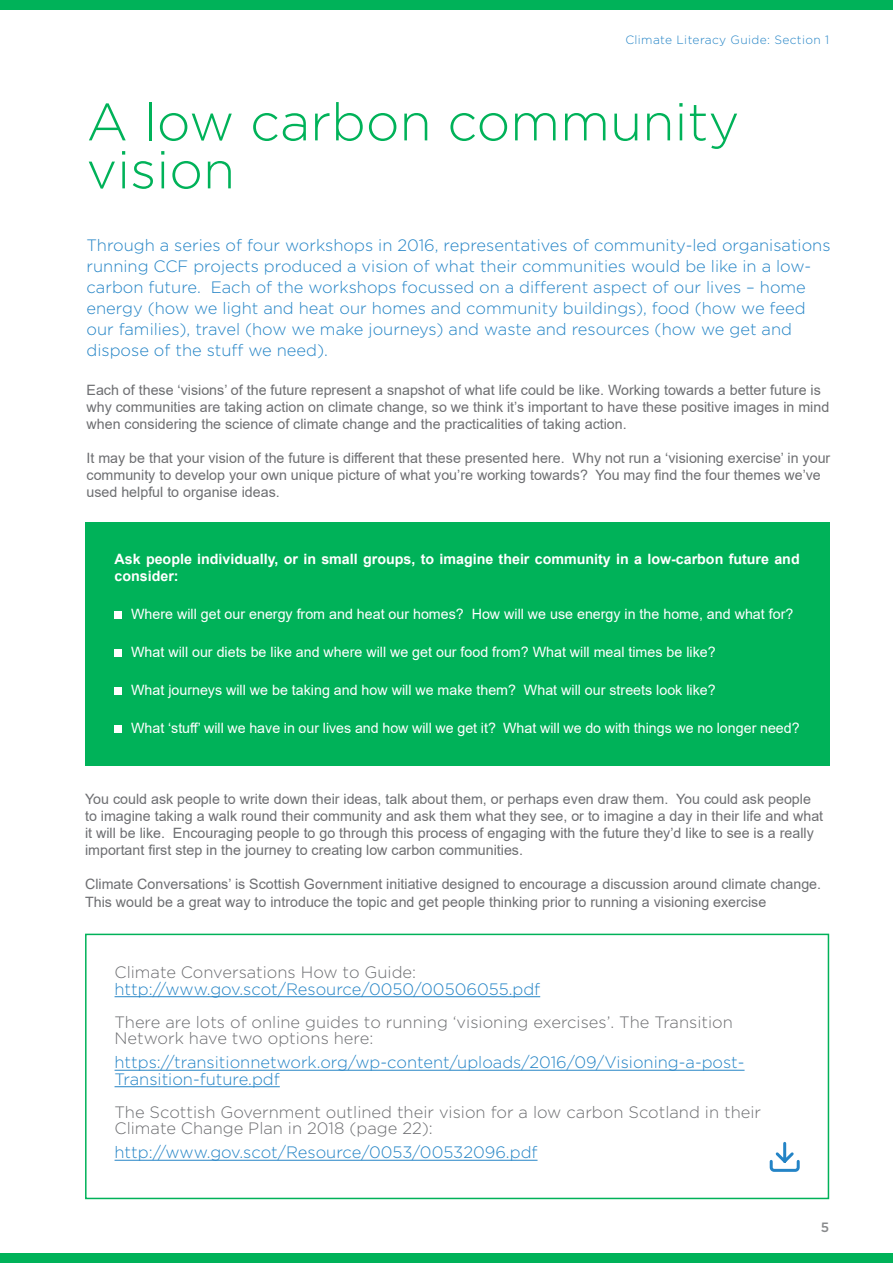
<style>
.page{position:relative;width:893px;height:1263px;background:#fff}
.page>*{position:absolute;margin:0;border:0;box-sizing:border-box;transform-origin:0 0}
.t1{font:300 52.5px/48px "Gotham";color:#00b259}
.t2{font:300 16.5px/21px "Gotham";color:#2484c6}
.t3{font:300 16.5px/16.5px "Gotham";color:#6d6e71}
.t4{font:14.25px/17.1px "Arial";color:#6d6e71}
.t5{font:14.25px "Arial";color:#fff}
.t6{font:700 14.25px/17.1px "Arial";color:#fff}
.t7{font:500 13.5px "Gotham";color:#888a8c}
.t8{font:300 12px "Gotham";letter-spacing:.03em;color:#2484c6}
</style>
<div class="page">
<div style="left:0;top:0;width:893px;height:10px;background:#00b259"></div>
<div style="left:0;top:1253px;width:893px;height:10px;background:#00b259"></div>
<div style="left:85px;top:522px;width:744px;height:243px;background:#00b259"></div>
<div style="left:115px;top:611px;width:7px;height:8px;background:#fff"></div>
<div style="left:115px;top:649px;width:7px;height:8px;background:#fff"></div>
<div style="left:115px;top:688px;width:7px;height:7px;background:#fff"></div>
<div style="left:115px;top:726px;width:7px;height:7px;background:#fff"></div>
<div style="left:85px;top:934px;width:744px;height:265px;border:2px solid #00b259"></div>
<hr style="left:115px;top:996px;width:425px;height:1px;background:#2484c6">
<hr style="left:115px;top:1070px;width:630px;height:1px;background:#2484c6">
<hr style="left:115px;top:1086px;width:165px;height:1px;background:#2484c6">
<hr style="left:115px;top:1160px;width:422px;height:1px;background:#2484c6">
<svg style="left:769px;top:1141px;width:31px;height:31px"></svg>
<p class="t8" style="left:625px;top:33px;width:205px">Climate Literacy Guide: Section 1</p>
<h1 class="t1" style="left:87px;top:97px;width:654px">A low carbon community vision</h1>
<p class="t2" style="left:87px;top:235px;width:745px">Through a series of four workshops in 2016, representatives of community-led organisations running CCF projects produced a vision of what their communities would be like in a low&shy;carbon future. Each of the workshops focussed on a different aspect of our lives – home energy (how we light and heat our homes and community buildings), food (how we feed our families), travel (how we make journeys) and waste and resources (how we get and dispose of the stuff we need).</p>
<p class="t4" style="left:87px;top:381px;width:744px">Each of these ‘visions’ of the future represent a snapshot of what life could be like. Working towards a better future is why communities are taking action on climate change, so we think it’s important to have these positive images in mind when considering the science of climate change and the practicalities of taking action.</p>
<p class="t4" style="left:87px;top:449px;width:745px">It may be that your vision of the future is different that these presented here. Why not run a ‘visioning exercise’ in your community to develop your own unique picture of what you’re working towards? You may find the four themes we’ve used helpful to organise ideas.</p>
<p class="t6" style="left:115px;top:550px;width:687px">Ask people individually, or in small groups, to imagine their community in a low-carbon future and consider:</p>
<p class="t5" style="left:131px;top:604px;width:664px">Where will get our energy from and heat our homes? How will we use energy in the home, and what for?</p>
<p class="t5" style="left:131px;top:642px;width:586px">What will our diets be like and where will we get our food from? What will meal times be like?</p>
<p class="t5" style="left:131px;top:680px;width:586px">What journeys will we be taking and how will we make them? What will our streets look like?</p>
<p class="t5" style="left:131px;top:718px;width:670px">What ‘stuff’ will we have in our lives and how will we get it? What will we do with things we no longer need?</p>
<p class="t4" style="left:85px;top:790px;width:740px">You could ask people to write down their ideas, talk about them, or perhaps even draw them. You could ask people to imagine taking a walk round their community and ask them what they see, or to imagine a day in their life and what it will be like. Encouraging people to go through this process of engaging with the future they’d like to see is a really important first step in the journey to creating low carbon communities.</p>
<p class="t4" style="left:85px;top:876px;width:738px">Climate Conversations’ is Scottish Government initiative designed to encourage a discussion around climate change.<br>This would be a great way to introduce the topic and get people thinking prior to running a visioning exercise</p>
<p class="t3" style="left:115px;top:964px;width:303px">Climate Conversations How to Guide:</p>
<p class="t2" style="left:115px;top:978px;width:427px">http://www.gov.scot/Resource/0050/00506055.pdf</p>
<p class="t3" style="left:115px;top:1013px;width:620px">There are lots of online guides to running ‘visioning exercises’. The Transition<br>Network have two options here:</p>
<p class="t2" style="left:115px;top:1054px;width:631px;line-height:16.5px">https://transitionnetwork.org/wp-content/uploads/2016/09/Visioning-a-post-<br>Transition-future.pdf</p>
<p class="t3" style="left:115px;top:1103px;width:648px">The Scottish Government outlined their vision for a low carbon Scotland in their<br>Climate Change Plan in 2018 (page 22):</p>
<p class="t2" style="left:115px;top:1141px;width:424px">http://www.gov.scot/Resource/0053/00532096.pdf</p>
<p class="t7" style="left:821px;top:1220px;width:10px">5</p>
</div>
